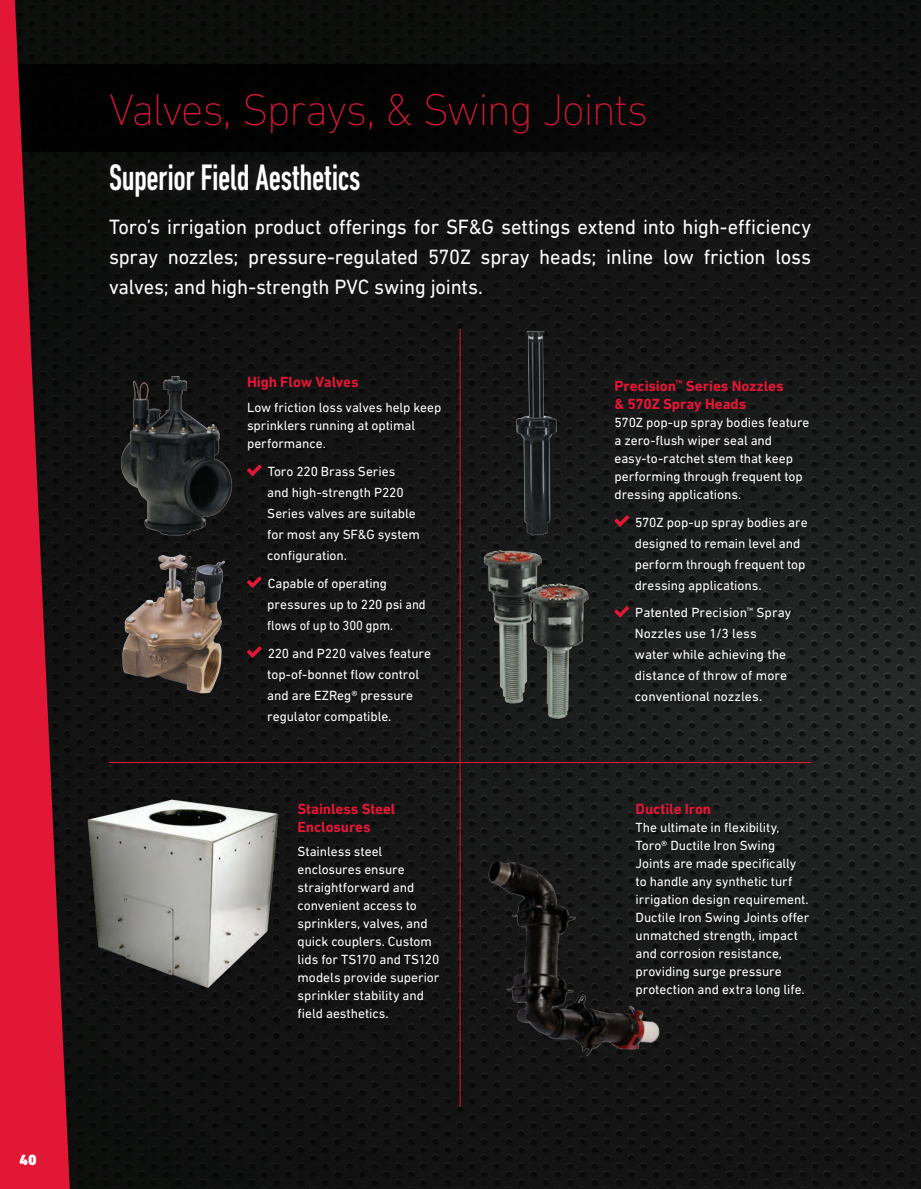
<style>
.page{position:relative;width:921px;height:1189px;background:#fff}
.page>*{position:absolute;margin:0;border:0;box-sizing:border-box;transform-origin:0 0}
.Body_Copy{font:200 45px "DIN Next LT Pro";letter-spacing:-.035em;color:#e21736}
.t1{font:500 condensed 37.5px "DIN Next LT Pro";letter-spacing:-.015em;color:#fff;scale:.86 1}
.Body_Copy-2{font:21px/30px "DIN Next LT Pro";letter-spacing:-.01em;color:#fff;text-align:justify}
.Body_Copy-3{font:700 15px/18px "DIN Next LT Pro";letter-spacing:-.005em;color:#e21736}
.t2{font:900 15px "DIN Next LT Pro";color:#fff}
.Body_Copy-4{font:13.5px/18px "DIN Next LT Pro";letter-spacing:-.005em;color:#fff}
</style>
<div class="page">
<img style="left:70px;top:0;width:851px;height:1188px">
<div style="left:0;top:64px;width:812px;height:87px;background:#000001"></div>
<hr style="left:460px;top:328px;width:1px;height:434px;background:#e21736">
<hr style="left:109px;top:762px;width:351px;height:1px;background:#e21736">
<hr style="left:460px;top:762px;width:351px;height:1px;background:#e21736">
<hr style="left:460px;top:762px;width:1px;height:344px;background:#e21736">
<svg style="left:247px;top:464px;width:15px;height:12px"></svg>
<svg style="left:247px;top:576px;width:15px;height:11px"></svg>
<svg style="left:247px;top:646px;width:15px;height:11px"></svg>
<img style="left:120px;top:551px;width:107px;height:143px">
<img style="left:122px;top:377px;width:111px;height:159px">
<svg style="left:615px;top:515px;width:14px;height:11px"></svg>
<svg style="left:615px;top:606px;width:14px;height:11px"></svg>
<img style="left:514px;top:328px;width:45px;height:209px">
<img style="left:82px;top:797px;width:201px;height:195px">
<img style="left:484px;top:549px;width:60px;height:154px">
<img style="left:524px;top:578px;width:65px;height:142px">
<img style="left:488px;top:857px;width:173px;height:200px">
<div style="left:98px;top:152px;width:724px;height:157px;background:#131313"></div>
<svg style="left:0;top:0;width:70px;height:1188px;background:#9a1328"></svg>
<p class="t2" style="left:20px;top:1150px;width:19px">40</p>
<p class="Body_Copy" style="left:109px;top:84px;width:541px">Valves, Sprays, &amp; Swing Joints</p>
<p class="t1" style="left:109px;top:156px;width:294px">Superior Field Aesthetics</p>
<p class="Body_Copy-2" style="left:109px;top:211px;width:703px">Toro’s irrigation product offerings for SF&amp;G settings extend into high-efficiency spray nozzles; pressure-regulated 570Z spray heads; inline low friction loss valves; and high-strength PVC swing joints.</p>
<p class="Body_Copy-3" style="left:247px;top:373px;width:113px">High Flow Valves</p>
<p class="Body_Copy-4" style="left:247px;top:398px;width:196px">Low friction loss valves help keep sprinklers running at optimal performance.</p>
<p class="Body_Copy-4" style="left:267px;top:460px;width:154px;line-height:21px">Toro 220 Brass Series<br>and high-strength P220<br>Series valves are suitable for most any SF&amp;G system configuration.</p>
<p class="Body_Copy-4" style="left:267px;top:572px;width:160px;line-height:21px">Capable of operating pressures up to 220 psi and flows of up to 300 gpm.</p>
<p class="Body_Copy-4" style="left:267px;top:642px;width:165px;line-height:21px">220 and P220 valves feature top-of-bonnet flow control and are EZReg® pressure regulator compatible.</p>
<p class="Body_Copy-3" style="left:298px;top:799px;width:99px">Stainless Steel<br>Enclosures</p>
<p class="Body_Copy-4" style="left:298px;top:842px;width:143px">Stainless steel enclosures ensure straightforward and convenient access to sprinklers, valves, and quick couplers. Custom lids for TS170 and TS120 models provide superior sprinkler stability and field aesthetics.</p>
<p class="Body_Copy-3" style="left:615px;top:376px;width:171px">Precision<sup>™</sup> Series Nozzles</p>
<p class="Body_Copy-3" style="left:615px;top:394px;width:133px">&amp; 570Z Spray Heads</p>
<p class="Body_Copy-4" style="left:615px;top:413px;width:196px">570Z pop-up spray bodies feature a zero-flush wiper seal and easy-to-ratchet stem that keep performing through frequent top dressing applications.</p>
<p class="Body_Copy-4" style="left:635px;top:511px;width:174px;line-height:21px">570Z pop-up spray bodies are designed to remain level and perform through frequent top dressing applications.</p>
<p class="Body_Copy-4" style="left:635px;top:602px;width:158px;line-height:21px">Patented Precision<sup>™</sup> Spray<br>Nozzles use 1/3 less water while achieving the distance of throw of more conventional nozzles.</p>
<p class="Body_Copy-3" style="left:636px;top:799px;width:77px">Ductile Iron</p>
<p class="Body_Copy-4" style="left:636px;top:817px;width:175px">The ultimate in flexibility,<br>Toro® Ductile Iron Swing<br>Joints are made specifically to handle any synthetic turf irrigation design requirement.<br>Ductile Iron Swing Joints offer unmatched strength, impact and corrosion resistance, providing surge pressure protection and extra long life.</p>
</div>
